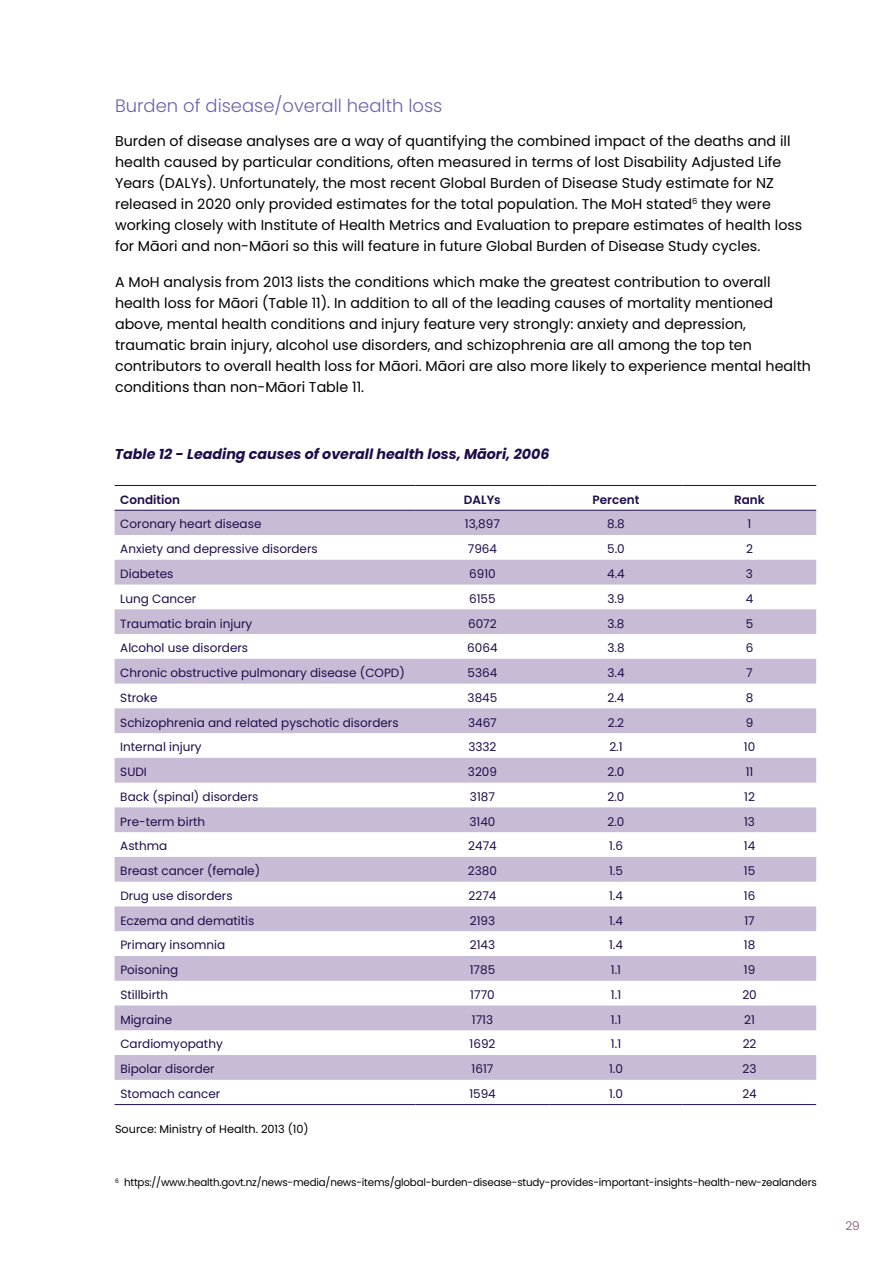
<style>
.page{position:relative;width:893px;height:1263px;background:#fff}
.page>*{position:absolute;margin:0;border:0;box-sizing:border-box;transform-origin:0 0}
.t1{font:300 18px "Poppins";color:#6f60aa}
.t2{font:14.25px/21px "Poppins";color:#000}
.t3{font:italic 700 14.25px "Poppins";color:#1f0c4a}
.t4{font:12px "Poppins";color:#1f0c4a}
.t5{font:600 12px "Poppins";color:#1f0c4a}
.t6{font:300 12px "Poppins";color:#844571}
.t7{font:11.25px "Poppins";color:#000}
.t8{font:10.5px "Poppins";letter-spacing:-.015em;color:#000}
</style>
<div class="page">
<svg style="left:115px;top:511px;width:701px;height:569px;fill:#c8bbd5"></svg>
<hr style="left:115px;top:485px;width:301px;height:1px;background:#1f0c4a">
<hr style="left:416px;top:485px;width:133px;height:1px;background:#1f0c4a">
<hr style="left:549px;top:485px;width:134px;height:1px;background:#1f0c4a">
<hr style="left:683px;top:485px;width:133px;height:1px;background:#1f0c4a">
<hr style="left:115px;top:510px;width:301px;height:1px;background:#1f0c4a">
<hr style="left:416px;top:510px;width:133px;height:1px;background:#1f0c4a">
<hr style="left:549px;top:510px;width:134px;height:1px;background:#1f0c4a">
<hr style="left:683px;top:510px;width:133px;height:1px;background:#1f0c4a">
<hr style="left:115px;top:1104px;width:301px;height:1px;background:#1f0c4a">
<hr style="left:416px;top:1104px;width:133px;height:1px;background:#1f0c4a">
<hr style="left:549px;top:1104px;width:134px;height:1px;background:#1f0c4a">
<hr style="left:683px;top:1104px;width:133px;height:1px;background:#1f0c4a">
<p class="t1" style="left:115px;top:96px;width:329px">Burden of disease/overall health loss</p>
<p class="t2" style="left:115px;top:131px;width:689px">Burden of disease analyses are a way of quantifying the combined impact of the deaths and ill health caused by particular conditions, often measured in terms of lost Disability Adjusted Life Years (DALYs). Unfortunately, the most recent Global Burden of Disease Study estimate for NZ released in 2020 only provided estimates for the total population. The MoH stated<sup>6</sup> they were working closely with Institute of Health Metrics and Evaluation to prepare estimates of health loss for Māori and non-Māori so this will feature in future Global Burden of Disease Study cycles.</p>
<p class="t2" style="left:115px;top:272px;width:697px">A MoH analysis from 2013 lists the conditions which make the greatest contribution to overall health loss for Māori (Table 11). In addition to all of the leading causes of mortality mentioned above, mental health conditions and injury feature very strongly: anxiety and depression, traumatic brain injury, alcohol use disorders, and schizophrenia are all among the top ten contributors to overall health loss for Māori. Māori are also more likely to experience mental health conditions than non-Māori Table 11.</p>
<p class="t3" style="left:115px;top:446px;width:436px">Table 12 - Leading causes of overall health loss, Māori, 2006</p>
<p class="t5" style="left:120px;top:493px;width:61px">Condition</p>
<p class="t5" style="left:464px;top:493px;width:38px">DALYs</p>
<p class="t5" style="left:593px;top:493px;width:48px">Percent</p>
<p class="t5" style="left:734px;top:493px;width:32px">Rank</p>
<p class="t4" style="left:120px;top:517px;width:143px">Coronary heart disease</p>
<p class="t4" style="left:465px;top:517px;width:36px">13,897</p>
<p class="t4" style="left:607px;top:517px;width:19px">8.8</p>
<p class="t4" style="left:747px;top:517px;width:5px">1</p>
<p class="t4" style="left:120px;top:542px;width:199px">Anxiety and depressive disorders</p>
<p class="t4" style="left:468px;top:542px;width:31px">7964</p>
<p class="t4" style="left:607px;top:542px;width:19px">5.0</p>
<p class="t4" style="left:746px;top:542px;width:8px">2</p>
<p class="t4" style="left:120px;top:567px;width:55px">Diabetes</p>
<p class="t4" style="left:469px;top:567px;width:28px">6910</p>
<p class="t4" style="left:607px;top:567px;width:19px">4.4</p>
<p class="t4" style="left:746px;top:567px;width:9px">3</p>
<p class="t4" style="left:120px;top:592px;width:78px">Lung Cancer</p>
<p class="t4" style="left:469px;top:592px;width:28px">6155</p>
<p class="t4" style="left:607px;top:592px;width:19px">3.9</p>
<p class="t4" style="left:746px;top:592px;width:9px">4</p>
<p class="t4" style="left:120px;top:616px;width:134px">Traumatic brain injury</p>
<p class="t4" style="left:468px;top:616px;width:30px">6072</p>
<p class="t4" style="left:607px;top:616px;width:19px">3.8</p>
<p class="t4" style="left:746px;top:616px;width:9px">5</p>
<p class="t4" style="left:120px;top:641px;width:129px">Alcohol use disorders</p>
<p class="t4" style="left:467px;top:641px;width:32px">6064</p>
<p class="t4" style="left:607px;top:641px;width:19px">3.8</p>
<p class="t4" style="left:746px;top:641px;width:9px">6</p>
<p class="t4" style="left:120px;top:666px;width:286px">Chronic obstructive pulmonary disease (COPD)</p>
<p class="t4" style="left:468px;top:666px;width:31px">5364</p>
<p class="t4" style="left:607px;top:666px;width:19px">3.4</p>
<p class="t4" style="left:746px;top:666px;width:8px">7</p>
<p class="t4" style="left:120px;top:691px;width:39px">Stroke</p>
<p class="t4" style="left:468px;top:691px;width:31px">3845</p>
<p class="t4" style="left:607px;top:691px;width:18px">2.4</p>
<p class="t4" style="left:746px;top:691px;width:9px">8</p>
<p class="t4" style="left:120px;top:715px;width:280px">Schizophrenia and related pyschotic disorders</p>
<p class="t4" style="left:468px;top:715px;width:30px">3467</p>
<p class="t4" style="left:608px;top:715px;width:18px">2.2</p>
<p class="t4" style="left:746px;top:715px;width:9px">9</p>
<p class="t4" style="left:120px;top:740px;width:83px">Internal injury</p>
<p class="t4" style="left:468px;top:740px;width:30px">3332</p>
<p class="t4" style="left:609px;top:740px;width:15px">2.1</p>
<p class="t4" style="left:744px;top:740px;width:13px">10</p>
<p class="t4" style="left:120px;top:765px;width:28px">SUDI</p>
<p class="t4" style="left:468px;top:765px;width:31px">3209</p>
<p class="t4" style="left:607px;top:765px;width:18px">2.0</p>
<p class="t4" style="left:746px;top:765px;width:9px">11</p>
<p class="t4" style="left:120px;top:790px;width:140px">Back (spinal) disorders</p>
<p class="t4" style="left:470px;top:790px;width:27px">3187</p>
<p class="t4" style="left:607px;top:790px;width:18px">2.0</p>
<p class="t4" style="left:744px;top:790px;width:12px">12</p>
<p class="t4" style="left:120px;top:814px;width:86px">Pre-term birth</p>
<p class="t4" style="left:469px;top:814px;width:27px">3140</p>
<p class="t4" style="left:607px;top:814px;width:18px">2.0</p>
<p class="t4" style="left:744px;top:814px;width:12px">13</p>
<p class="t4" style="left:120px;top:839px;width:48px">Asthma</p>
<p class="t4" style="left:468px;top:839px;width:30px">2474</p>
<p class="t4" style="left:609px;top:839px;width:15px">1.6</p>
<p class="t4" style="left:744px;top:839px;width:13px">14</p>
<p class="t4" style="left:120px;top:864px;width:141px">Breast cancer (female)</p>
<p class="t4" style="left:468px;top:864px;width:31px">2380</p>
<p class="t4" style="left:609px;top:864px;width:15px">1.5</p>
<p class="t4" style="left:744px;top:864px;width:13px">15</p>
<p class="t4" style="left:120px;top:889px;width:114px">Drug use disorders</p>
<p class="t4" style="left:469px;top:889px;width:29px">2274</p>
<p class="t4" style="left:609px;top:889px;width:15px">1.4</p>
<p class="t4" style="left:744px;top:889px;width:13px">16</p>
<p class="t4" style="left:120px;top:913px;width:136px">Eczema and dematitis</p>
<p class="t4" style="left:470px;top:913px;width:27px">2193</p>
<p class="t4" style="left:609px;top:913px;width:15px">1.4</p>
<p class="t4" style="left:744px;top:913px;width:12px">17</p>
<p class="t4" style="left:120px;top:938px;width:106px">Primary insomnia</p>
<p class="t4" style="left:470px;top:938px;width:27px">2143</p>
<p class="t4" style="left:609px;top:938px;width:15px">1.4</p>
<p class="t4" style="left:744px;top:938px;width:13px">18</p>
<p class="t4" style="left:120px;top:963px;width:59px">Poisoning</p>
<p class="t4" style="left:470px;top:963px;width:27px">1785</p>
<p class="t4" style="left:611px;top:963px;width:12px">1.1</p>
<p class="t4" style="left:744px;top:963px;width:13px">19</p>
<p class="t4" style="left:120px;top:988px;width:49px">Stillbirth</p>
<p class="t4" style="left:470px;top:988px;width:26px">1770</p>
<p class="t4" style="left:611px;top:988px;width:12px">1.1</p>
<p class="t4" style="left:742px;top:988px;width:16px">20</p>
<p class="t4" style="left:120px;top:1012px;width:54px">Migraine</p>
<p class="t4" style="left:472px;top:1012px;width:23px">1713</p>
<p class="t4" style="left:611px;top:1012px;width:12px">1.1</p>
<p class="t4" style="left:744px;top:1012px;width:12px">21</p>
<p class="t4" style="left:120px;top:1037px;width:104px">Cardiomyopathy</p>
<p class="t4" style="left:470px;top:1037px;width:27px">1692</p>
<p class="t4" style="left:611px;top:1037px;width:12px">1.1</p>
<p class="t4" style="left:743px;top:1037px;width:15px">22</p>
<p class="t4" style="left:120px;top:1062px;width:96px">Bipolar disorder</p>
<p class="t4" style="left:472px;top:1062px;width:23px">1617</p>
<p class="t4" style="left:609px;top:1062px;width:15px">1.0</p>
<p class="t4" style="left:743px;top:1062px;width:15px">23</p>
<p class="t4" style="left:120px;top:1087px;width:102px">Stomach cancer</p>
<p class="t4" style="left:469px;top:1087px;width:28px">1594</p>
<p class="t4" style="left:609px;top:1087px;width:15px">1.0</p>
<p class="t4" style="left:742px;top:1087px;width:16px">24</p>
<p class="t7" style="left:115px;top:1122px;width:195px">Source: Ministry of Health. 2013 (10)</p>
<p class="t8" style="left:115px;top:1177px;width:703px"><sup>6</sup> https://www.health.govt.nz/news-media/news-items/global-burden-disease-study-provides-important-insights-health-new-zealanders</p>
<p class="t6" style="left:845px;top:1219px;width:16px">29</p>
</div>
